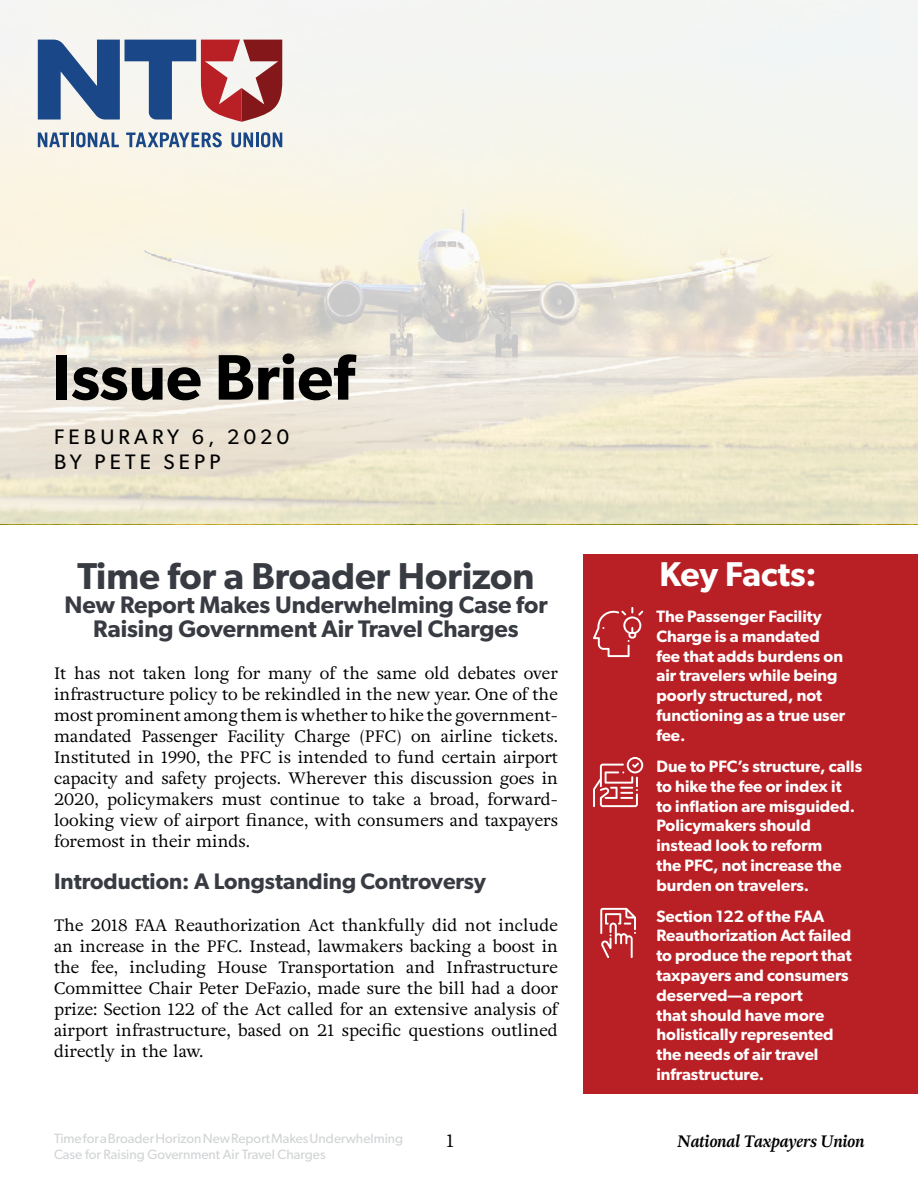
<style>
.page{position:relative;width:918px;height:1188px;background:#fff}
.page>*{position:absolute;margin:0;border:0;box-sizing:border-box;transform-origin:0 0}
.t1{font:600 64.5px "Gibson";color:#000}
.t2{font:600 37.5px "Gibson";color:#383b42}
.t3{font:600 34.5px "Gibson";color:#fff}
.t4{font:600 24px/24px "Gibson";color:#383b42;text-align:center}
.t5{font:600 22.5px "Gibson";color:#383b42}
.t6{font:21px "Gibson";letter-spacing:.2em;color:#000}
.t7{font:18px "Adriane Text";color:#000}
.t8{font:16.5px/21px "Adriane Text";color:#000;text-align:justify}
.t9{font:600 16.5px/19.8px "Gibson";color:#fff}
.t10{font:italic 700 16.5px "Adriane Text";color:#000}
.t11{font:13.5px/16.2px "Gibson";color:#d1d3d4}
</style>
<div class="page">
<svg style="left:0;top:0;width:918px;height:524px"></svg>
<div style="left:583px;top:554px;width:335px;height:540px;background:#b82025"></div>
<svg style="left:600px;top:908px;width:36px;height:50px"></svg>
<svg style="left:593px;top:757px;width:50px;height:50px"></svg>
<svg style="left:593px;top:607px;width:50px;height:50px"></svg>
<svg style="left:38px;top:40px;width:244px;height:82px"></svg>
<svg style="left:38px;top:133px;width:31px;height:14px"></svg>
<hr style="left:71px;top:133px;width:3px;height:14px;background:#1a4787">
<svg style="left:76px;top:132px;width:43px;height:15px"></svg>
<svg style="left:126px;top:132px;width:96px;height:15px"></svg>
<svg style="left:231px;top:133px;width:22px;height:14px"></svg>
<hr style="left:256px;top:133px;width:3px;height:14px;background:#1a4787">
<svg style="left:261px;top:132px;width:21px;height:15px"></svg>
<h1 class="t1" style="left:52px;top:339px;width:303px">Issue Brief</h1>
<p class="t6" style="left:54px;top:424px;width:237px">FEBURARY 6, 2020</p>
<p class="t6" style="left:54px;top:449px;width:168px">BY PETE SEPP</p>
<h2 class="t2" style="left:77px;top:554px;width:459px">Time for a Broader Horizon</h2>
<h3 class="t4" style="left:64px;top:592px;width:485px">New Report Makes Underwhelming Case for<br>Raising Government Air Travel Charges</h3>
<p class="t8" style="left:54px;top:663px;width:506px">It has not taken long for many of the same old debates over infrastructure policy to be rekindled in the new year. One of the most prominent among them is whether to hike the government&shy;mandated Passenger Facility Charge (PFC) on airline tickets.<br>Instituted in 1990, the PFC is intended to fund certain airport capacity and safety projects. Wherever this discussion goes in 2020, policymakers must continue to take a broad, forward&shy;looking view of airport finance, with consumers and taxpayers foremost in their minds.</p>
<h3 class="t5" style="left:54px;top:868px;width:434px">Introduction: A Longstanding Controversy</h3>
<p class="t8" style="left:54px;top:915px;width:506px">The 2018 FAA Reauthorization Act thankfully did not include an increase in the PFC. Instead, lawmakers backing a boost in the fee, including House Transportation and Infrastructure Committee Chair Peter DeFazio, made sure the bill had a door prize: Section 122 of the Act called for an extensive analysis of airport infrastructure, based on 21 specific questions outlined directly in the law.</p>
<p class="t11" style="left:54px;top:1130px;width:351px">Time for a Broader Horizon New Report Makes Underwhelming<br>Case for Raising Government Air Travel Charges</p>
<p class="t7" style="left:446px;top:1129px;width:9px">1</p>
<h3 class="t3" style="left:660px;top:554px;width:159px">Key Facts:</h3>
<p class="t9" style="left:656px;top:606px;width:190px">The Passenger Facility<br>Charge is a mandated fee that adds burdens on air travelers while being poorly structured, not functioning as a true user fee.</p>
<p class="t9" style="left:656px;top:756px;width:207px">Due to PFC’s structure, calls to hike the fee or index it<br>to inflation are misguided.<br>Policymakers should instead look to reform<br>the PFC, not increase the burden on travelers.</p>
<p class="t9" style="left:656px;top:906px;width:197px">Section 122 of the FAA<br>Reauthorization Act failed to produce the report that taxpayers and consumers deserved—a report<br>that should have more holistically represented the needs of air travel infrastructure.</p>
<p class="t10" style="left:677px;top:1130px;width:189px">National Taxpayers Union</p>
</div>
